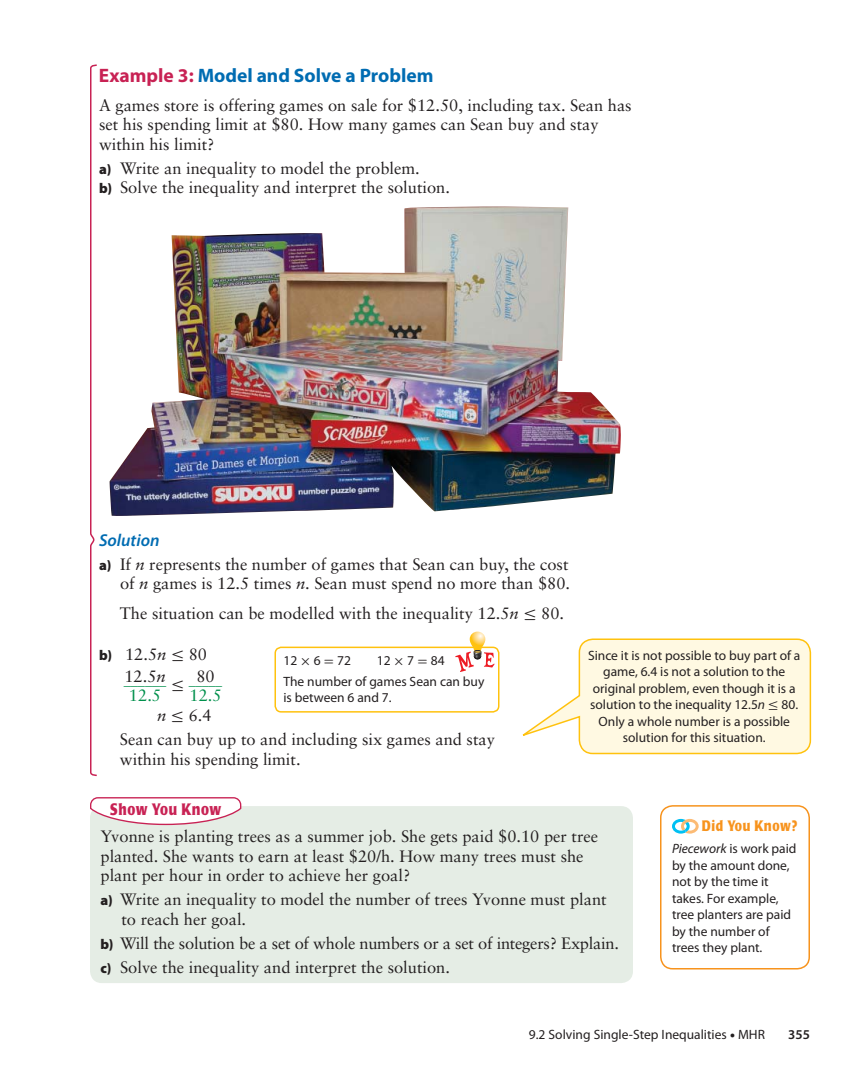
<style>
.page{position:relative;width:864px;height:1080px;background:#fff}
.page>*{position:absolute;margin:0;border:0;box-sizing:border-box;transform-origin:0 0}
.t1{font:700 19.5px "Myriad Pro";color:#006cb2}
.t2{font:italic 600 17.25px "Myriad Pro";color:#006cb2}
.t3{font:16.5px/19.5px "Sabon";color:#231f20}
.t4{font:16.5px/20.1px "Sabon";color:#00904c}
.t5{font:700 16.35px "Poppl Laudatio";letter-spacing:.04em;color:#c82254;scale:.8 1}
.t6{font:700 15px "Poppl Laudatio";letter-spacing:.05em;color:#f7931d;scale:.8 1}
.t7{font:14.1px "Sabon";color:#00904c}
.t8{font:13.5px/16.5px "Myriad Pro";color:#231f20}
.t9{font:600 13.5px "Myriad Pro";color:#231f20}
.s1{color:#c82254}
.s2{font-family:"Myriad Pro";font-weight:900;font-size:14.25px}
.s3{font-style:italic}
.s4{font-family:"Uni Math"}
.s5{font-family:"Uni Math";font-size:16.5px;color:#231f20}
.s6{color:#00904c}
.s7{font-style:italic;color:#231f20}
.s8{font-family:"Uni Math";color:#231f20}
.s9{color:#231f20}
.s10{font-weight:900}
</style>
<div class="page">
<div style="left:90px;top:806px;width:543px;height:177px;background:#e5ede5;border-radius:12px"></div>
<svg style="left:90px;top:797px;width:151px;height:28px"></svg>
<div style="left:274px;top:647px;width:226px;height:66px;border:2px solid #ffc20e;border-radius:6px"></div>
<svg style="left:455px;top:632px;width:40px;height:40px"></svg>
<svg style="left:672px;top:819px;width:27px;height:15px"></svg>
<div style="left:660px;top:805px;width:150px;height:165px;border:2px solid #f7931d;border-radius:12px"></div>
<svg style="left:522px;top:638px;width:290px;height:117px"></svg>
<svg style="left:90px;top:64px;width:7px;height:713px"></svg>
<img style="left:110px;top:206px;width:511px;height:310px">
<p class="t1" style="left:99px;top:63px;width:336px"><span class="s1">Example 3:</span> Model and Solve a Problem</p>
<p class="t3" style="left:99px;top:95px;width:534px">A games store is offering games on sale for $12.50, including tax. Sean has set his spending limit at $80. How many games can Sean buy and stay within his limit?</p>
<p class="t3" style="left:99px;top:158px;width:353px"><span class="s2">a)</span> Write an inequality to model the problem.<br><span class="s2">b)</span> Solve the inequality and interpret the solution.</p>
<p class="t2" style="left:99px;top:529px;width:62px">Solution</p>
<p class="t3" style="left:99px;top:554px;width:473px;text-align:right"><span class="s2">a)</span> If <span class="s3">n</span> represents the number of games that Sean can buy, the cost of <span class="s3">n</span> games is 12.5 times <span class="s3">n</span>. Sean must spend no more than $80.</p>
<p class="t3" style="left:120px;top:603px;width:446px">The situation can be modelled with the inequality 12.5<span class="s3">n</span> <span class="s4">≤</span> 80.</p>
<p class="t3" style="left:99px;top:644px;width:110px"><span class="s2">b)</span> 12.5<span class="s3">n</span> <span class="s4">≤</span> 80</p>
<p class="t7" style="left:124px;top:671px;width:100px">______ <span class="s5">≤</span> _____</p>
<p class="t8" style="left:284px;top:649px;width:202px;line-height:21px;text-indent:93px">12 <span class="s4">×</span> 7 <span class="s4">=</span> 84<br>The number of games Sean can buy</p>
<p class="t8" style="left:284px;top:689px;width:110px">is between 6 and 7.</p>
<p class="t8" style="left:284px;top:652px;width:69px">12 <span class="s4">×</span> 6 <span class="s4">=</span> 72</p>
<p class="t3" style="left:124px;top:666px;width:43px">12.5<span class="s3">n<br></span><span class="s6">12.5</span></p>
<p class="t3" style="left:196px;top:666px;width:20px">80</p>
<p class="t4" style="left:157px;top:685px;width:66px;text-indent:32px">12.5 <span class="s7">n</span> <span class="s8">≤</span> <span class="s9">6.4</span></p>
<p class="t3" style="left:120px;top:729px;width:377px">Sean can buy up to and including six games and stay within his spending limit.</p>
<p class="t5" style="left:110px;top:800px;width:141px">Show You Know</p>
<p class="t8" style="left:588px;top:647px;width:214px;text-align:center">Since it is not possible to buy part of a game, 6.4 is not a solution to the original problem, even though it is a solution to the inequality 12.5<span class="s3">n</span> <span class="s4">≤</span> 80.<br>Only a whole number is a possible solution for this situation.</p>
<p class="t3" style="left:100px;top:826px;width:499px">Yvonne is planting trees as a summer job. She gets paid $0.10 per tree planted. She wants to earn at least $20/h. How many trees must she plant per hour in order to achieve her goal?</p>
<p class="t3" style="left:122px;top:889px;width:487px;text-indent:-21px"><span class="s2">a)</span> Write an inequality to model the number of trees Yvonne must plant to reach her goal.</p>
<p class="t3" style="left:100px;top:931px;width:520px;line-height:24px"><span class="s2">b)</span> Will the solution be a set of whole numbers or a set of integers? Explain. <span class="s2">c)</span> Solve the inequality and interpret the solution.</p>
<p class="t6" style="left:702px;top:818px;width:121px">Did You Know?</p>
<p class="t8" style="left:672px;top:840px;width:126px"><span class="s3">Piecework</span> is work paid by the amount done, not by the time it takes. For example, tree planters are paid by the number of trees they plant.</p>
<p class="t8" style="left:529px;top:1026px;width:238px">9.2 Solving Single-Step Inequalities <span class="s10">•</span> MHR</p>
<p class="t9" style="left:788px;top:1026px;width:23px">355</p>
</div>
